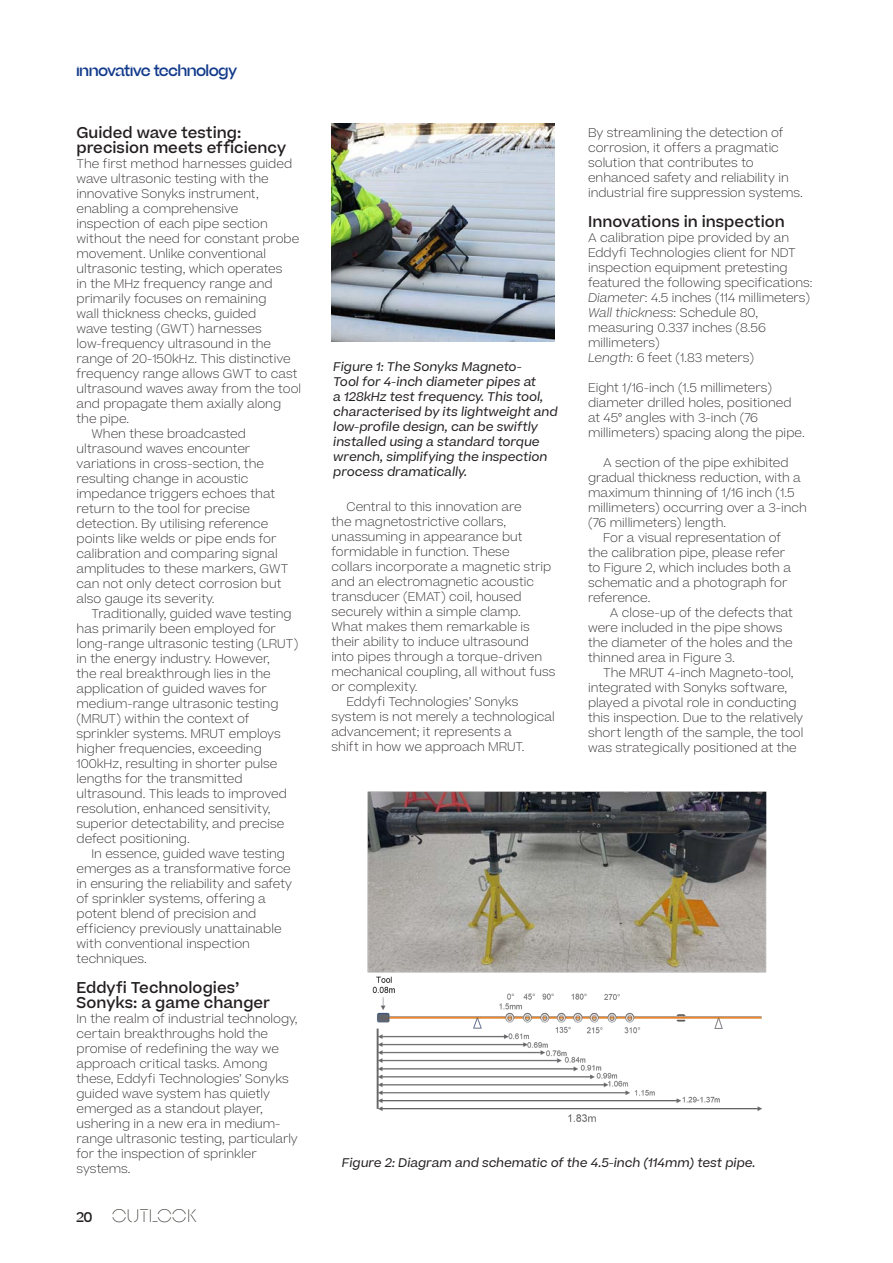
<style>
.page{position:relative;width:893px;height:1263px;background:#fff}
.page>*{position:absolute;margin:0;border:0;box-sizing:border-box;transform-origin:0 0}
.t1{font:500 18px "F37 Glaser Stencil";color:#22251e}
.t2{font:500 15px/15px "Beatrice";color:#231f20}
.t3{font:500 15px "Beatrice Display";color:#123a8a}
.t4{font:100 12px/15px "Beatrice";color:#231f20}
.t5{font:italic 12px/15px "Beatrice";color:#231f20}
.s1{font-family:"Beatrice Display";font-size:13.5px;color:#231f20}
.s2{font-style:italic}
</style>
<div class="page">
<img style="left:332px;top:124px;width:223px;height:217px">
<img style="left:368px;top:791px;width:398px;height:331px">
<p class="t3" style="left:77px;top:61px;width:162px">innovative technology</p>
<p class="t2" style="left:77px;top:125px;width:211px">Guided wave testing: precision meets efficiency</p>
<p class="t4" style="left:77px;top:156px;width:217px">The first method harnesses guided</p>
<p class="t4" style="left:77px;top:171px;width:194px">wave ultrasonic testing with the</p>
<p class="t4" style="left:77px;top:186px;width:184px">innovative Sonyks instrument,</p>
<p class="t4" style="left:77px;top:201px;width:163px">enabling a comprehensive</p>
<p class="t4" style="left:77px;top:216px;width:193px">inspection of each pipe section</p>
<p class="t4" style="left:77px;top:231px;width:224px">without the need for constant probe</p>
<p class="t4" style="left:77px;top:246px;width:191px">movement. Unlike conventional</p>
<p class="t4" style="left:77px;top:261px;width:207px">ultrasonic testing, which operates</p>
<p class="t4" style="left:77px;top:276px;width:198px">in the MHz frequency range and</p>
<p class="t4" style="left:77px;top:291px;width:191px">primarily focuses on remaining</p>
<p class="t4" style="left:77px;top:306px;width:181px">wall thickness checks, guided</p>
<p class="t4" style="left:77px;top:321px;width:187px">wave testing (GWT) harnesses</p>
<p class="t4" style="left:77px;top:336px;width:196px">low-frequency ultrasound in the</p>
<p class="t4" style="left:77px;top:351px;width:216px">range of 20-150kHz. This distinctive</p>
<p class="t4" style="left:77px;top:366px;width:222px">frequency range allows GWT to cast</p>
<p class="t4" style="left:77px;top:381px;width:226px">ultrasound waves away from the tool</p>
<p class="t4" style="left:77px;top:396px;width:206px">and propagate them axially along</p>
<p class="t4" style="left:77px;top:411px;width:54px">the pipe.</p>
<p class="t4" style="left:92px;top:426px;width:156px">When these broadcasted</p>
<p class="t4" style="left:77px;top:441px;width:175px">ultrasound waves encounter</p>
<p class="t4" style="left:77px;top:456px;width:189px">variations in cross-section, the</p>
<p class="t4" style="left:77px;top:471px;width:173px">resulting change in acoustic</p>
<p class="t4" style="left:77px;top:486px;width:200px">impedance triggers echoes that</p>
<p class="t4" style="left:77px;top:501px;width:175px">return to the tool for precise</p>
<p class="t4" style="left:77px;top:516px;width:193px">detection. By utilising reference</p>
<p class="t4" style="left:77px;top:531px;width:202px">points like welds or pipe ends for</p>
<p class="t4" style="left:77px;top:546px;width:203px">calibration and comparing signal</p>
<p class="t4" style="left:77px;top:561px;width:213px">amplitudes to these markers, GWT</p>
<p class="t4" style="left:77px;top:576px;width:206px">can not only detect corrosion but</p>
<p class="t4" style="left:77px;top:591px;width:140px">also gauge its severity.</p>
<p class="t4" style="left:92px;top:606px;width:202px">Traditionally, guided wave testing</p>
<p class="t4" style="left:77px;top:621px;width:201px">has primarily been employed for</p>
<p class="t4" style="left:77px;top:636px;width:223px">long-range ultrasonic testing (LRUT)</p>
<p class="t4" style="left:77px;top:651px;width:195px">in the energy industry. However,</p>
<p class="t4" style="left:77px;top:666px;width:196px">the real breakthrough lies in the</p>
<p class="t4" style="left:77px;top:681px;width:192px">application of guided waves for</p>
<p class="t4" style="left:77px;top:696px;width:203px">medium-range ultrasonic testing</p>
<p class="t4" style="left:77px;top:711px;width:175px">(MRUT) within the context of</p>
<p class="t4" style="left:77px;top:726px;width:206px">sprinkler systems. MRUT employs</p>
<p class="t4" style="left:77px;top:741px;width:187px">higher frequencies, exceeding</p>
<p class="t4" style="left:77px;top:756px;width:202px">100kHz, resulting in shorter pulse</p>
<p class="t4" style="left:77px;top:771px;width:168px">lengths for the transmitted</p>
<p class="t4" style="left:77px;top:786px;width:212px">ultrasound. This leads to improved</p>
<p class="t4" style="left:77px;top:801px;width:195px">resolution, enhanced sensitivity,</p>
<p class="t4" style="left:77px;top:816px;width:209px">superior detectability, and precise</p>
<p class="t4" style="left:77px;top:831px;width:115px">defect positioning.</p>
<p class="t4" style="left:92px;top:846px;width:195px">In essence, guided wave testing</p>
<p class="t4" style="left:77px;top:861px;width:216px">emerges as a transformative force</p>
<p class="t4" style="left:77px;top:876px;width:217px">in ensuring the reliability and safety</p>
<p class="t4" style="left:77px;top:891px;width:191px">of sprinkler systems, offering a</p>
<p class="t4" style="left:77px;top:906px;width:181px">potent blend of precision and</p>
<p class="t4" style="left:77px;top:921px;width:207px">efficiency previously unattainable</p>
<p class="t4" style="left:77px;top:936px;width:175px">with conventional inspection</p>
<p class="t4" style="left:77px;top:951px;width:72px">techniques.</p>
<p class="t2" style="left:77px;top:980px;width:195px">Eddyfi Technologies’<br>Sonyks: a game changer</p>
<p class="t4" style="left:77px;top:1011px;width:223px">In the realm of industrial technology, certain breakthroughs hold the promise of redefining the way we approach critical tasks. Among these, Eddyfi Technologies’ Sonyks guided wave system has quietly emerged as a standout player, ushering in a new era in medium&shy;range ultrasonic testing, particularly for the inspection of sprinkler systems.</p>
<h1 class="t1" style="left:76px;top:1205px;width:121px"><span class="s1">20</span> OUTLOOK</h1>
<p class="t5" style="left:333px;top:359px;width:226px">Figure 1: The Sonyks Magneto-<br>Tool for 4-inch diameter pipes at<br>a 128kHz test frequency. This tool, characterised by its lightweight and low-profile design, can be swiftly installed using a standard torque wrench, simplifying the inspection process dramatically.</p>
<p class="t4" style="left:347px;top:499px;width:177px">Central to this innovation are</p>
<p class="t4" style="left:332px;top:514px;width:176px">the magnetostrictive collars,</p>
<p class="t4" style="left:332px;top:529px;width:193px">unassuming in appearance but</p>
<p class="t4" style="left:332px;top:544px;width:180px">formidable in function. These</p>
<p class="t4" style="left:332px;top:559px;width:221px">collars incorporate a magnetic strip</p>
<p class="t4" style="left:332px;top:574px;width:204px">and an electromagnetic acoustic</p>
<p class="t4" style="left:332px;top:589px;width:192px">transducer (EMAT) coil, housed</p>
<p class="t4" style="left:332px;top:604px;width:191px">securely within a simple clamp.</p>
<p class="t4" style="left:332px;top:619px;width:200px">What makes them remarkable is</p>
<p class="t4" style="left:332px;top:634px;width:199px">their ability to induce ultrasound</p>
<p class="t4" style="left:332px;top:649px;width:212px">into pipes through a torque-driven</p>
<p class="t4" style="left:332px;top:664px;width:225px">mechanical coupling, all without fuss</p>
<p class="t4" style="left:332px;top:679px;width:87px">or complexity.</p>
<p class="t4" style="left:347px;top:694px;width:173px">Eddyfi Technologies’ Sonyks</p>
<p class="t4" style="left:332px;top:709px;width:225px">system is not merely a technological</p>
<p class="t4" style="left:332px;top:724px;width:182px">advancement; it represents a</p>
<p class="t4" style="left:332px;top:739px;width:194px">shift in how we approach MRUT.</p>
<p class="t4" style="left:588px;top:125px;width:216px">By streamlining the detection of corrosion, it offers a pragmatic solution that contributes to enhanced safety and reliability in industrial fire suppression systems.</p>
<p class="t2" style="left:588px;top:214px;width:198px">Innovations in inspection</p>
<p class="t4" style="left:588px;top:230px;width:226px">A calibration pipe provided by an<br>Eddyfi Technologies client for NDT inspection equipment pretesting featured the following specifications:<br><span class="s2">Diameter</span>: 4.5 inches (114 millimeters)<br><span class="s2">Wall thickness</span>: Schedule 80, measuring 0.337 inches (8.56 millimeters)<br><span class="s2">Length</span>: 6 feet (1.83 meters)</p>
<p class="t4" style="left:588px;top:380px;width:218px">Eight 1/16-inch (1.5 millimeters) diameter drilled holes, positioned at 45° angles with 3-inch (76 millimeters) spacing along the pipe.</p>
<p class="t4" style="left:603px;top:455px;width:187px">A section of the pipe exhibited</p>
<p class="t4" style="left:588px;top:470px;width:214px">gradual thickness reduction, with a</p>
<p class="t4" style="left:588px;top:485px;width:208px">maximum thinning of 1/16 inch (1.5</p>
<p class="t4" style="left:588px;top:500px;width:220px">millimeters) occurring over a 3-inch</p>
<p class="t4" style="left:588px;top:515px;width:140px">(76 millimeters) length.</p>
<p class="t4" style="left:603px;top:530px;width:180px">For a visual representation of</p>
<p class="t4" style="left:588px;top:545px;width:199px">the calibration pipe, please refer</p>
<p class="t4" style="left:588px;top:560px;width:204px">to Figure 2, which includes both a</p>
<p class="t4" style="left:588px;top:575px;width:201px">schematic and a photograph for</p>
<p class="t4" style="left:588px;top:590px;width:64px">reference.</p>
<p class="t4" style="left:610px;top:605px;width:185px">A close-up of the defects that</p>
<p class="t4" style="left:588px;top:620px;width:196px">were included in the pipe shows</p>
<p class="t4" style="left:588px;top:635px;width:206px">the diameter of the holes and the</p>
<p class="t4" style="left:588px;top:650px;width:148px">thinned area in Figure 3.</p>
<p class="t4" style="left:603px;top:665px;width:192px">The MRUT 4-inch Magneto-tool,</p>
<p class="t4" style="left:588px;top:680px;width:201px">integrated with Sonyks software,</p>
<p class="t4" style="left:588px;top:695px;width:210px">played a pivotal role in conducting</p>
<p class="t4" style="left:588px;top:710px;width:217px">this inspection. Due to the relatively</p>
<p class="t4" style="left:588px;top:725px;width:217px">short length of the sample, the tool</p>
<p class="t4" style="left:588px;top:740px;width:210px">was strategically positioned at the</p>
<p class="t5" style="left:342px;top:1155px;width:415px">Figure 2: Diagram and schematic of the 4.5-inch (114mm) test pipe.</p>
</div>
